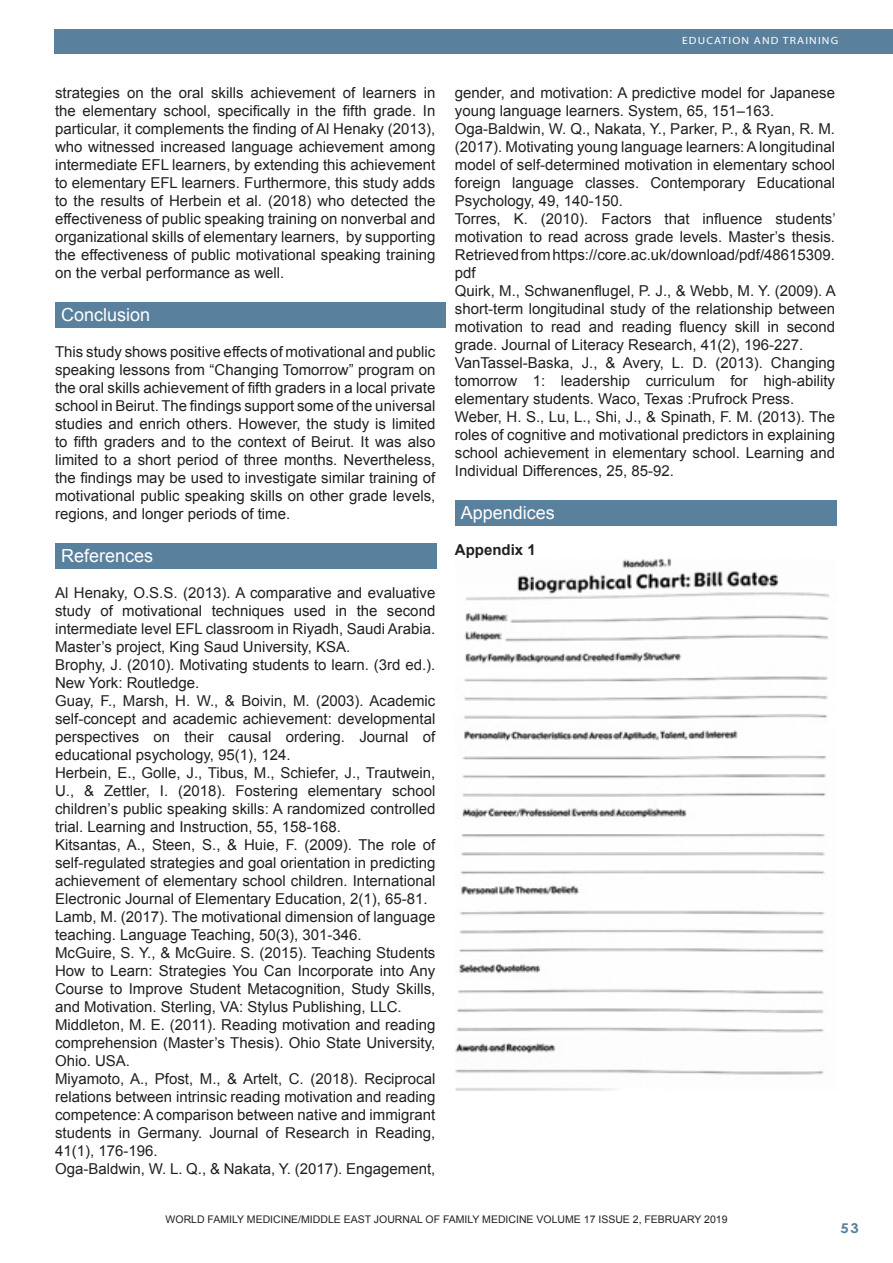
<style>
.page{position:relative;width:893px;height:1263px;background:#fff}
.page>*{position:absolute;margin:0;border:0;box-sizing:border-box;transform-origin:0 0}
.Footnote_Text{font:18px "Arial";color:#fff}
.Footnote_Text-2{font:15px/18px "Arial";color:#231f20;text-align:justify}
.Footnote_Text-3{font:700 15px "Arial";color:#231f20}
.t1{font:700 13.5px "Century Gothic";color:#59809c;scale:1.1 1}
.Footnote_Text-4{font:10.5px "Arial";color:#231f20}
.t2{font:10.5px "Myriad";letter-spacing:.1em;color:#fff;scale:1.1 1}
</style>
<div class="page">
<div style="left:54px;top:30px;width:839px;height:24px;background:#59809c"></div>
<div style="left:55px;top:302px;width:390px;height:25px;background:#59809c"></div>
<div style="left:55px;top:543px;width:382px;height:25px;background:#59809c"></div>
<div style="left:455px;top:500px;width:382px;height:25px;background:#59809c"></div>
<img style="left:455px;top:558px;width:374px;height:533px">
<p class="Footnote_Text-2" style="left:55px;top:84px;width:382px">strategies on the oral skills achievement of learners in the elementary school, specifically in the fifth grade. In particular, it complements the finding of Al Henaky (2013), who witnessed increased language achievement among intermediate EFL learners, by extending this achievement to elementary EFL learners. Furthermore, this study adds to the results of Herbein et al. (2018) who detected the effectiveness of public speaking training on nonverbal and organizational skills of elementary learners, by supporting the effectiveness of public motivational speaking training on the verbal performance as well.</p>
<p class="Footnote_Text" style="left:61px;top:303px;width:91px">Conclusion</p>
<p class="Footnote_Text-2" style="left:55px;top:343px;width:382px">This study shows positive effects of motivational and public speaking lessons from “Changing Tomorrow” program on the oral skills achievement of fifth graders in a local private school in Beirut. The findings support some of the universal studies and enrich others. However, the study is limited to fifth graders and to the context of Beirut. It was also limited to a short period of three months. Nevertheless, the findings may be used to investigate similar training of motivational public speaking skills on other grade levels, regions, and longer periods of time.</p>
<p class="Footnote_Text" style="left:61px;top:544px;width:94px">References</p>
<p class="Footnote_Text-2" style="left:55px;top:584px;width:382px">Al Henaky, O.S.S. (2013). A comparative and evaluative study of motivational techniques used in the second intermediate level EFL classroom in Riyadh, Saudi Arabia.<br>Master’s project, King Saud University, KSA.</p>
<p class="Footnote_Text-2" style="left:55px;top:656px;width:382px">Brophy, J. (2010). Motivating students to learn. (3rd ed.).<br>New York: Routledge.</p>
<p class="Footnote_Text-2" style="left:55px;top:692px;width:382px">Guay, F., Marsh, H. W., &amp; Boivin, M. (2003). Academic self-concept and academic achievement: developmental perspectives on their causal ordering. Journal of educational psychology, 95(1), 124.</p>
<p class="Footnote_Text-2" style="left:55px;top:764px;width:382px">Herbein, E., Golle, J., Tibus, M., Schiefer, J., Trautwein, U., &amp; Zettler, I. (2018). Fostering elementary school children’s public speaking skills: A randomized controlled trial. Learning and Instruction, 55, 158-168.</p>
<p class="Footnote_Text-2" style="left:55px;top:836px;width:382px">Kitsantas, A., Steen, S., &amp; Huie, F. (2009). The role of self-regulated strategies and goal orientation in predicting achievement of elementary school children. International Electronic Journal of Elementary Education, 2(1), 65-81.</p>
<p class="Footnote_Text-2" style="left:55px;top:908px;width:382px">Lamb, M. (2017). The motivational dimension of language teaching. Language Teaching, 50(3), 301-346.</p>
<p class="Footnote_Text-2" style="left:55px;top:944px;width:382px">McGuire, S. Y., &amp; McGuire. S. (2015). Teaching Students How to Learn: Strategies You Can Incorporate into Any Course to Improve Student Metacognition, Study Skills, and Motivation. Sterling, VA: Stylus Publishing, LLC.</p>
<p class="Footnote_Text-2" style="left:55px;top:1016px;width:382px">Middleton, M. E. (2011). Reading motivation and reading comprehension (Master’s Thesis). Ohio State University, Ohio. USA.</p>
<p class="Footnote_Text-2" style="left:55px;top:1070px;width:382px">Miyamoto, A., Pfost, M., &amp; Artelt, C. (2018). Reciprocal relations between intrinsic reading motivation and reading competence: A comparison between native and immigrant students in Germany. Journal of Research in Reading, 41(1), 176-196.</p>
<p class="Footnote_Text-2" style="left:55px;top:1160px;width:382px">Oga-Baldwin, W. L. Q., &amp; Nakata, Y. (2017). Engagement,</p>
<p class="t2" style="left:682px;top:35px;width:143px">EDUCATION AND TRAINING</p>
<p class="Footnote_Text-2" style="left:455px;top:84px;width:382px">gender, and motivation: A predictive model for Japanese young language learners. System, 65, 151–163.</p>
<p class="Footnote_Text-2" style="left:455px;top:120px;width:382px">Oga-Baldwin, W. Q., Nakata, Y., Parker, P., &amp; Ryan, R. M. (2017). Motivating young language learners: A longitudinal model of self-determined motivation in elementary school foreign language classes. Contemporary Educational Psychology, 49, 140-150.</p>
<p class="Footnote_Text-2" style="left:455px;top:210px;width:382px">Torres, K. (2010). Factors that influence students’ motivation to read across grade levels. Master’s thesis.<br>Retrieved from https://core.ac.uk/download/pdf/48615309. pdf</p>
<p class="Footnote_Text-2" style="left:455px;top:282px;width:383px">Quirk, M., Schwanenflugel, P. J., &amp; Webb, M. Y. (2009). A short-term longitudinal study of the relationship between motivation to read and reading fluency skill in second grade. Journal of Literacy Research, 41(2), 196-227.</p>
<p class="Footnote_Text-2" style="left:455px;top:354px;width:382px">VanTassel-Baska, J., &amp; Avery, L. D. (2013). Changing tomorrow 1: leadership curriculum for high-ability elementary students. Waco, Texas :Prufrock Press.</p>
<p class="Footnote_Text-2" style="left:455px;top:408px;width:382px">Weber, H. S., Lu, L., Shi, J., &amp; Spinath, F. M. (2013). The roles of cognitive and motivational predictors in explaining school achievement in elementary school. Learning and Individual Differences, 25, 85-92.</p>
<p class="Footnote_Text" style="left:461px;top:501px;width:96px">Appendices</p>
<p class="Footnote_Text-3" style="left:455px;top:540px;width:82px">Appendix 1</p>
<p class="Footnote_Text-4" style="left:166px;top:1212px;width:563px">WORLD FAMILY MEDICINE/MIDDLE EAST JOURNAL OF FAMILY MEDICINE VOLUME 17 ISSUE 2, FEBRUARY 2019</p>
<p class="t1" style="left:840px;top:1218px;width:18px">53</p>
</div>
